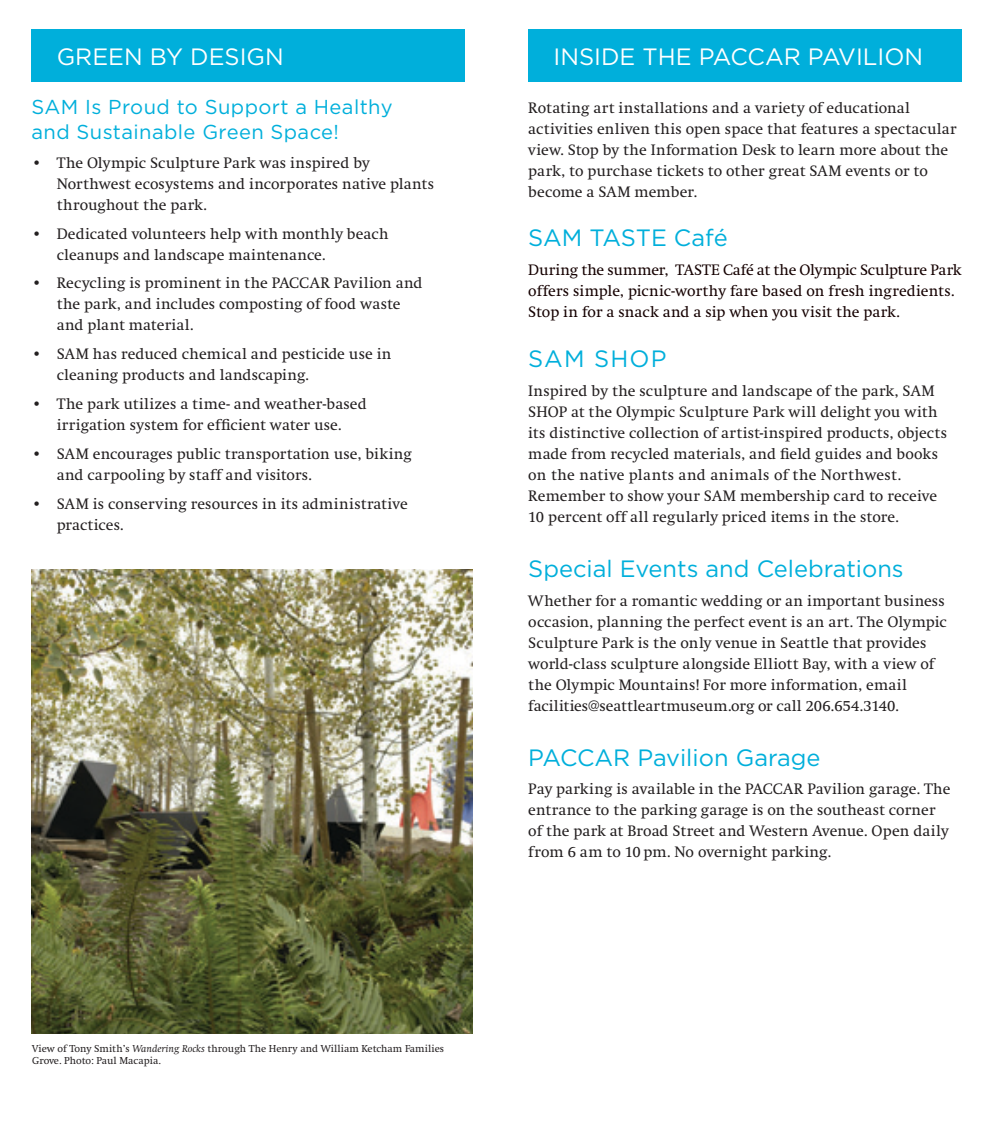
<style>
.page{position:relative;width:993px;height:1134px;background:#fff}
.page>*{position:absolute;margin:0;border:0;box-sizing:border-box;transform-origin:0 0}
.t1{font:23.62px "Gotham";color:#00afdb}
.t2{font:23.62px "Gotham";color:#fff}
.t3{font:20.12px/24.5px "Gotham";letter-spacing:.02em;color:#00afdb}
.t4{font:15.75px/21px "Swift EF";letter-spacing:.005em;color:#231f20}
.t5{font:15.75px/21px "Swift EF";color:#150001}
.t6{font:10.5px/12.6px "Swift EF";color:#231f20}
.s1{font-style:italic}
</style>
<div class="page">
<div style="left:528px;top:30px;width:433px;height:52px;background:#00afdb"></div>
<div style="left:32px;top:30px;width:433px;height:52px;background:#00afdb"></div>
<img style="left:32px;top:569px;width:440px;height:464px">
<h1 class="t2" style="left:57px;top:44px;width:35px">GREE</h1>
<h1 class="t2" style="left:124px;top:44px;width:161px">N BY DESIGN</h1>
<p class="t3" style="left:32px;top:95px;width:362px">SAM Is Proud to Support a Healthy and Sustainable Green Space!</p>
<p class="t4" style="left:57px;top:152px;width:379px;text-indent:-25px">• The Olympic Sculpture Park was inspired by<br>Northwest ecosystems and incorporates native plants throughout the park.</p>
<p class="t4" style="left:57px;top:223px;width:333px;text-indent:-25px">• Dedicated volunteers help with monthly beach cleanups and landscape maintenance.</p>
<p class="t4" style="left:57px;top:273px;width:367px;text-indent:-25px">• Recycling is prominent in the PACCAR Pavilion and the park, and includes composting of food waste and plant material.</p>
<p class="t4" style="left:57px;top:344px;width:336px;text-indent:-25px">• SAM has reduced chemical and pesticide use in cleaning products and landscaping.</p>
<p class="t4" style="left:32px;top:394px;width:337px;text-align:center">• The park utilizes a time- and weather-based irrigation system for efficient water use.</p>
<p class="t4" style="left:57px;top:444px;width:356px;text-indent:-25px">• SAM encourages public transportation use, biking and carpooling by staff and visitors.</p>
<p class="t4" style="left:57px;top:494px;width:352px;text-indent:-25px">• SAM is conserving resources in its administrative practices.</p>
<p class="t6" style="left:32px;top:1042px;width:413px">View of Tony Smith’s <span class="s1">Wandering Rocks</span> through The Henry and William Ketcham Families<br>Grove. Photo: Paul Macapia.</p>
<h1 class="t2" style="left:528px;top:44px;width:131px">INSIDE THE</h1>
<h1 class="t2" style="left:698px;top:44px;width:18px">PACCAR</h1>
<h1 class="t2" style="left:807px;top:44px;width:61px">PAVILIO</h1>
<h1 class="t2" style="left:904px;top:44px;width:20px">N</h1>
<p class="t4" style="left:528px;top:97px;width:430px">Rotating art installations and a variety of educational activities enliven this open space that features a spectacular view. Stop by the Information Desk to learn more about the park, to purchase tickets to other great SAM events or to become a SAM member.</p>
<h1 class="t1" style="left:528px;top:225px;width:201px">SAM TASTE Café</h1>
<p class="t5" style="left:528px;top:260px;width:434px">During the summer, TASTE Café at the Olympic Sculpture Park offers simple, picnic-worthy fare based on fresh ingredients.<br>Stop in for a snack and a sip when you visit the park.</p>
<h1 class="t1" style="left:528px;top:345px;width:36px">SAM</h1>
<h1 class="t1" style="left:594px;top:345px;width:74px">Shop</h1>
<p class="t4" style="left:528px;top:380px;width:420px">Inspired by the sculpture and landscape of the park, SAM SHOP at the Olympic Sculpture Park will delight you with its distinctive collection of artist-inspired products, objects made from recycled materials, and field guides and books on the native plants and animals of the Northwest.<br>Remember to show your SAM membership card to receive 10 percent off all regularly priced items in the store.</p>
<h1 class="t1" style="left:528px;top:555px;width:377px">Special Events and Celebrations</h1>
<p class="t4" style="left:528px;top:590px;width:420px">Whether for a romantic wedding or an important business occasion, planning the perfect event is an art. The Olympic Sculpture Park is the only venue in Seattle that provides world-class sculpture alongside Elliott Bay, with a view of the Olympic Mountains! For more information, email facilities@seattleartmuseum.org or call 206.654.3140.</p>
<h1 class="t1" style="left:528px;top:744px;width:18px">PACCAR</h1>
<h1 class="t1" style="left:637px;top:744px;width:184px">Pavilion Garage</h1>
<p class="t4" style="left:528px;top:779px;width:423px">Pay parking is available in the PACCAR Pavilion garage. The entrance to the parking garage is on the southeast corner of the park at Broad Street and Western Avenue. Open daily from 6 am to 10 pm. No overnight parking.</p>
</div>
